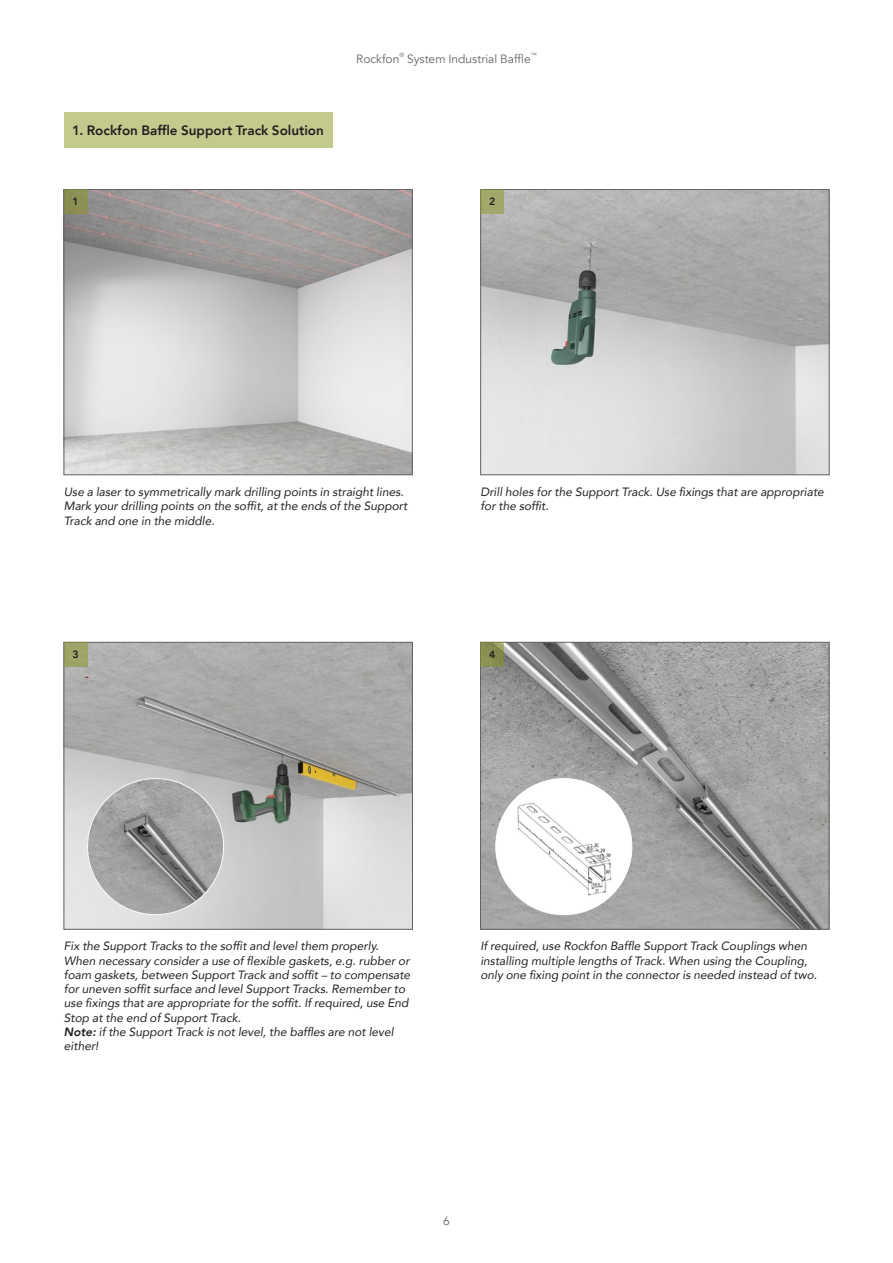
<style>
.page{position:relative;width:893px;height:1263px;background:#fff}
.page>*{position:absolute;margin:0;border:0;box-sizing:border-box;transform-origin:0 0}
.t1{font:800 13.5px "Avenir";color:#231f20}
.t2{font:italic 12px/14.2px "Avenir";color:#231f20}
.t3{font:12px "Avenir";color:#636466}
.t4{font:800 10.5px "Avenir";color:#231f20}
.t5{font:6px "Avenir";color:#636466}
.s1{font-weight:800}
</style>
<div class="page">
<img style="left:66px;top:191px;width:344px;height:282px">
<div style="left:64px;top:189px;width:348px;height:286px;border:1px solid #636466"></div>
<img style="left:482px;top:191px;width:345px;height:282px">
<div style="left:480px;top:189px;width:349px;height:286px;border:1px solid #636466"></div>
<div style="left:64px;top:189px;width:23px;height:25px;background:#8b8f54"></div>
<div style="left:480px;top:189px;width:24px;height:25px;background:#a2a86c"></div>
<img style="left:482px;top:644px;width:345px;height:283px">
<div style="left:480px;top:642px;width:349px;height:287px;border:1px solid #636466"></div>
<img style="left:66px;top:644px;width:345px;height:283px">
<div style="left:64px;top:642px;width:349px;height:287px;border:1px solid #636466"></div>
<svg style="left:480px;top:642px;width:24px;height:24px"></svg>
<div style="left:64px;top:642px;width:23px;height:24px;background:#9fa468"></div>
<div style="left:496px;top:778px;width:136px;height:137px;background:#fff;border-radius:50%"></div>
<img style="left:505px;top:800px;width:114px;height:98px">
<img style="left:88px;top:778px;width:136px;height:137px;border-radius:68px">
<div style="left:64px;top:113px;width:268px;height:35px;background:#c4ca8e"></div>
<p class="t1" style="left:72px;top:120px;width:253px">1. Rockfon Baffle Support Track Solution</p>
<p class="t3" style="left:356px;top:52px;width:45px">Rockfon</p>
<p class="t5" style="left:399px;top:51px;width:6px">®</p>
<p class="t3" style="left:407px;top:52px;width:125px">System Industrial Baffle</p>
<p class="t5" style="left:531px;top:51px;width:7px">™</p>
<p class="t4" style="left:73px;top:193px;width:8px">1</p>
<p class="t4" style="left:489px;top:193px;width:8px">2</p>
<p class="t2" style="left:64px;top:485px;width:345px">Use a laser to symmetrically mark drilling points in straight lines.<br>Mark your drilling points on the soffit, at the ends of the Support<br>Track and one in the middle.</p>
<p class="t2" style="left:480px;top:485px;width:345px">Drill holes for the Support Track. Use fixings that are appropriate for the soffit.</p>
<p class="t4" style="left:72px;top:646px;width:8px">3</p>
<p class="t4" style="left:489px;top:646px;width:8px">4</p>
<p class="t2" style="left:64px;top:939px;width:348px">Fix the Support Tracks to the soffit and level them properly.<br>When necessary consider a use of flexible gaskets, e.g. rubber or foam gaskets, between Support Track and soffit – to compensate for uneven soffit surface and level Support Tracks. Remember to use fixings that are appropriate for the soffit. If required, use End Stop at the end of Support Track.<br><span class="s1">Note:</span> if the Support Track is not level, the baffles are not level either!</p>
<p class="t2" style="left:480px;top:939px;width:338px">If required, use Rockfon Baffle Support Track Couplings when installing multiple lengths of Track. When using the Coupling, only one fixing point in the connector is needed instead of two.</p>
<p class="t3" style="left:443px;top:1213px;width:8px">6</p>
</div>
